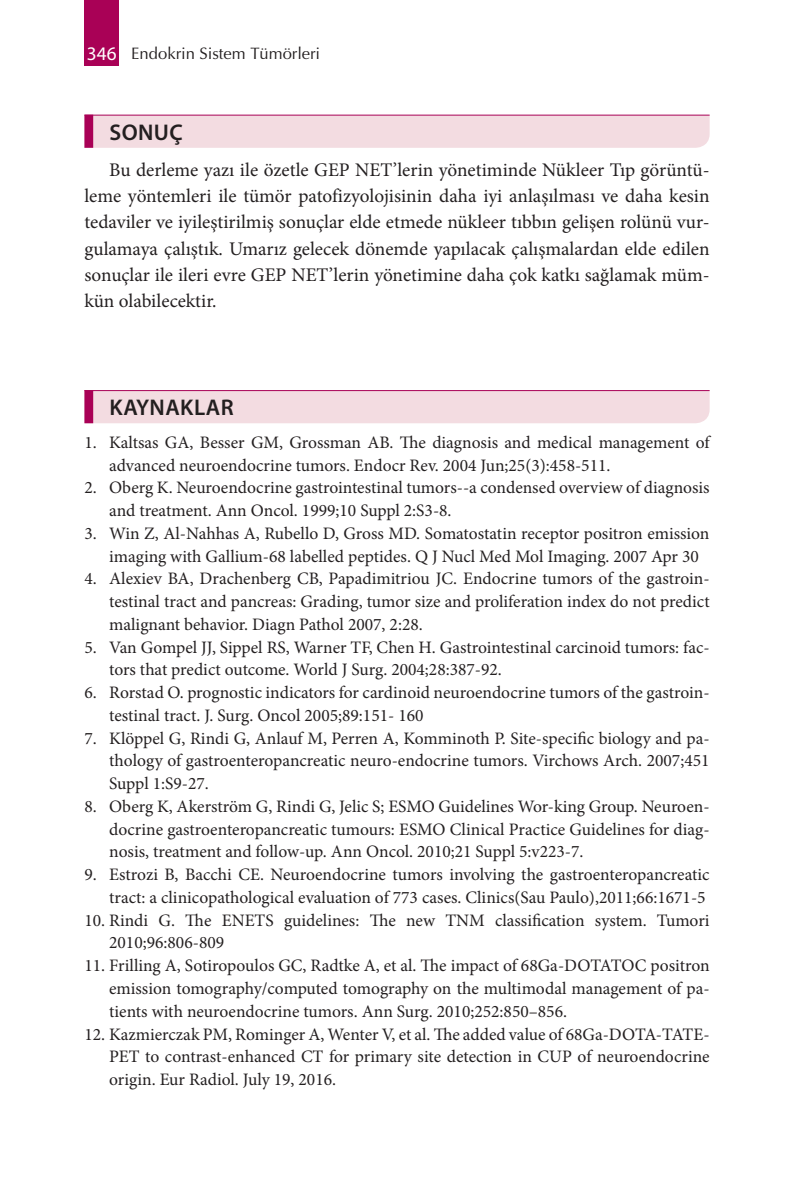
<style>
.page{position:relative;width:794px;height:1191px;background:#fff}
.page>*{position:absolute;margin:0;border:0;box-sizing:border-box;transform-origin:0 0}
.t1{font:600 22.75px "Myriad Pro";letter-spacing:.02em;color:#231f20}
.t2{font:19.25px/26.2px "Minion Pro";color:#231f20;text-align:justify}
.t3{font:17.5px/22.8px "Minion Pro";color:#231f20}
.t4{font:16.62px "Optima Normal Tr";color:#231f20}
.s1{font-family:"Myriad Pro";font-size:19.25px;color:#fff}
</style>
<div class="page">
<div style="left:84px;top:0;width:35px;height:66px;background:#a90156"></div>
<div style="left:93px;top:116px;width:616px;height:32px;background:#f3dce1"></div>
<div style="left:84px;top:115px;width:9px;height:33px;background:#a90156"></div>
<hr style="left:84px;top:115px;width:625px;height:1px;background:#a90156">
<div style="left:93px;top:391px;width:616px;height:32px;background:#f3dce1"></div>
<div style="left:84px;top:390px;width:9px;height:33px;background:#a90156"></div>
<hr style="left:84px;top:390px;width:625px;height:1px;background:#a90156">
<p class="t4" style="left:87px;top:44px;width:235px"><span class="s1">346</span> Endokrin Sistem Tümörleri</p>
<h1 class="t1" style="left:109px;top:117px;width:75px">SONUÇ</h1>
<p class="t2" style="left:84px;top:157px;width:627px;text-indent:25px">Bu derleme yazı ile özetle GEP NET’lerin yönetiminde Nükleer Tıp görüntü&shy;leme yöntemleri ile tümör patofizyolojisinin daha iyi anlaşılması ve daha kesin tedaviler ve iyileştirilmiş sonuçlar elde etmede nükleer tıbbın gelişen rolünü vur&shy;gulamaya çalıştık. Umarız gelecek dönemde yapılacak çalışmalardan elde edilen sonuçlar ile ileri evre GEP NET’lerin yönetimine daha çok katkı sağlamak müm&shy;kün olabilecektir.</p>
<h1 class="t1" style="left:109px;top:393px;width:126px">KAYNAKLAR</h1>
<p class="t3" style="left:109px;top:431px;width:602px;text-indent:-25px">1. Kaltsas GA, Besser GM, Grossman AB. The diagnosis and medical management of advanced neuroendocrine tumors. Endocr Rev. 2004 Jun;25(3):458-511.</p>
<p class="t3" style="left:109px;top:476px;width:602px;text-indent:-25px">2. Oberg K. Neuroendocrine gastrointestinal tumors--a condensed overview of diagnosis and treatment. Ann Oncol. 1999;10 Suppl 2:S3-8.</p>
<p class="t3" style="left:109px;top:522px;width:602px;text-indent:-25px">3. Win Z, Al-Nahhas A, Rubello D, Gross MD. Somatostatin receptor positron emission imaging with Gallium-68 labelled peptides. Q J Nucl Med Mol Imaging. 2007 Apr 30</p>
<p class="t3" style="left:109px;top:567px;width:602px;text-align:justify;text-indent:-25px">4. Alexiev BA, Drachenberg CB, Papadimitriou JC. Endocrine tumors of the gastroin&shy;testinal tract and pancreas: Grading, tumor size and proliferation index do not predict malignant behavior. Diagn Pathol 2007, 2:28.</p>
<p class="t3" style="left:109px;top:635px;width:602px;text-indent:-25px">5. Van Gompel JJ, Sippel RS, Warner TF, Chen H. Gastrointestinal carcinoid tumors: fac&shy;tors that predict outcome. World J Surg. 2004;28:387-92.</p>
<p class="t3" style="left:109px;top:681px;width:602px;text-indent:-25px">6. Rorstad O. prognostic indicators for cardinoid neuroendocrine tumors of the gastroin&shy;testinal tract. J. Surg. Oncol 2005;89:151- 160</p>
<p class="t3" style="left:109px;top:726px;width:602px;text-align:justify;text-indent:-25px">7. Klöppel G, Rindi G, Anlauf M, Perren A, Komminoth P. Site-specific biology and pa&shy;thology of gastroenteropancreatic neuro-endocrine tumors. Virchows Arch. 2007;451<br>Suppl 1:S9-27.</p>
<p class="t3" style="left:109px;top:795px;width:602px;text-align:justify;text-indent:-25px">8. Oberg K, Akerström G, Rindi G, Jelic S; ESMO Guidelines Wor-king Group. Neuroen&shy;docrine gastroenteropancreatic tumours: ESMO Clinical Practice Guidelines for diag&shy;nosis, treatment and follow-up. Ann Oncol. 2010;21 Suppl 5:v223-7.</p>
<p class="t3" style="left:84px;top:863px;width:627px;text-align:right">9. Estrozi B, Bacchi CE. Neuroendocrine tumors involving the gastroenteropancreatic tract: a clinicopathological evaluation of 773 cases. Clinics(Sau Paulo),2011;66:1671-5</p>
<p class="t3" style="left:109px;top:908px;width:602px;text-indent:-25px">10. Rindi G. The ENETS guidelines: The new TNM classification system. Tumori<br>2010;96:806-809</p>
<p class="t3" style="left:109px;top:954px;width:602px;text-align:justify;text-indent:-25px">11. Frilling A, Sotiropoulos GC, Radtke A, et al. The impact of 68Ga-DOTATOC positron emission tomography/computed tomography on the multimodal management of pa&shy;tients with neuroendocrine tumors. Ann Surg. 2010;252:850–856.</p>
<p class="t3" style="left:109px;top:1022px;width:602px;text-align:justify;text-indent:-25px">12. Kazmierczak PM, Rominger A, Wenter V, et al. The added value of 68Ga-DOTA-TATE-PET to contrast-enhanced CT for primary site detection in CUP of neuroendocrine origin. Eur Radiol. July 19, 2016.</p>
</div>
